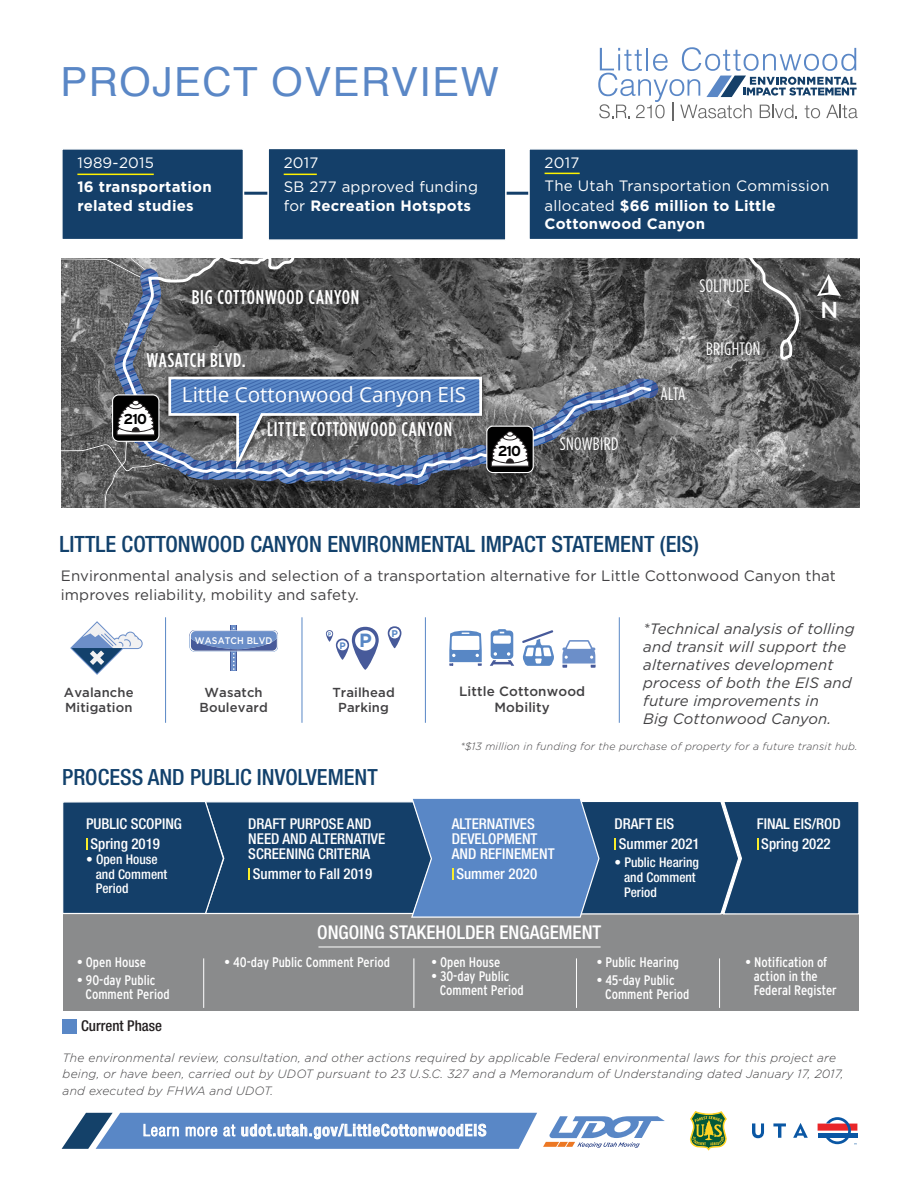
<style>
.page{position:relative;width:918px;height:1188px;background:#fff}
.page>*{position:absolute;margin:0;border:0;box-sizing:border-box;transform-origin:0 0}
.t1{font:40.2px "Helvetica";letter-spacing:.04em;color:#5a87c6}
.t2{font:500 condensed 22.5px "Helvetica Neue";color:#12416c}
.t3{font:500 condensed 22.35px "Helvetica Neue";color:#12416c}
.t4{font:20.7px "Open Sans";color:#fff}
.t5{font:500 19.8px "Gotham Condensed";letter-spacing:.04em;color:#fff}
.t6{font:700 19.05px "Gotham";color:#5887c5}
.t7{font:500 condensed 18.9px "Helvetica Neue";color:#fff}
.t8{font:18px "Gotham Condensed";letter-spacing:.02em;color:#fff}
.t9{font:500 condensed 16.2px "Helvetica Neue LT Std";letter-spacing:.06em;color:#fff}
.t10{font:italic 15px/18px "Gotham";letter-spacing:.01em;color:#424143}
.t11{font:15px/19.5px "Gotham";letter-spacing:.01em;color:#424143}
.t12{font:700 15px/18.1px "Gotham";letter-spacing:.015em;color:#fff}
.t13{font:15px/23.5px "Gotham";letter-spacing:.015em;color:#fff}
.t14{font:500 condensed 14.85px/15px "Helvetica Neue";color:#fff}
.t15{font:500 condensed 14.85px "Helvetica Neue";color:#231f20}
.t16{font:700 14.4px "Interstate";letter-spacing:-.065em;color:#010101}
.t17{font:condensed 13.8px/13.8px "Interstate";color:#fff}
.t18{font:500 condensed 13.35px/14.7px "Helvetica Neue";color:#fff}
.t19{font:500 13.35px/16px "Gotham";letter-spacing:.01em;color:#424143;text-align:center}
.t20{font:500 13.05px/15.6px "Gotham";letter-spacing:.01em;color:#424143;text-align:center}
.t21{font:italic 300 12px/16.5px "Gotham";letter-spacing:.015em;color:#424143}
.t22{font:italic 300 10.5px "Gotham";letter-spacing:.015em;color:#424143}
.t23{font:700 9.75px "Gotham";color:#5887c5}
.t24{font:500 9.6px "Gotham";letter-spacing:.01em;color:#fff;scale:.92 1}
.t25{font:700 9.45px "Gotham";color:#5887c5}
.t26{font:700 5.1px "Gotham";color:#5887c5}
.s1{font-weight:400}
.s2{font-weight:300}
</style>
<div class="page">
<div style="left:63px;top:913px;width:796px;height:98px;background:#8a8b8c"></div>
<hr style="left:203px;top:958px;width:1px;height:50px;background:#fff">
<hr style="left:414px;top:958px;width:1px;height:50px;background:#fff">
<hr style="left:576px;top:958px;width:1px;height:50px;background:#fff">
<hr style="left:719px;top:958px;width:1px;height:50px;background:#fff">
<hr style="left:318px;top:947px;width:283px;height:1px;background:#fff">
<div style="left:63px;top:1019px;width:14px;height:14px;background:#5987c6"></div>
<svg style="left:63px;top:798px;width:796px;height:120px;background:#315984"></svg>
<svg style="left:388px;top:626px;width:13px;height:22px"></svg>
<svg style="left:326px;top:627px;width:53px;height:43px"></svg>
<hr style="left:232px;top:625px;width:4px;height:46px;background:#6c8fc9">
<svg style="left:190px;top:627px;width:88px;height:43px"></svg>
<svg style="left:70px;top:621px;width:73px;height:54px"></svg>
<svg style="left:562px;top:640px;width:33px;height:28px"></svg>
<svg style="left:490px;top:629px;width:24px;height:37px"></svg>
<svg style="left:449px;top:631px;width:33px;height:35px"></svg>
<svg style="left:522px;top:630px;width:32px;height:36px"></svg>
<hr style="left:214px;top:192px;width:371px;height:3px;background:#143f69">
<div style="left:528px;top:148px;width:331px;height:92px;background:#143f69;border:2px solid #fff"></div>
<hr style="left:545px;top:173px;width:35px;height:1px;background:#fff200">
<div style="left:267px;top:148px;width:240px;height:93px;background:#143f69;border:2px solid #fff"></div>
<hr style="left:284px;top:174px;width:33px;height:1px;background:#fff200">
<div style="left:61px;top:148px;width:183px;height:92px;background:#143f69;border:2px solid #fff"></div>
<hr style="left:77px;top:174px;width:77px;height:1px;background:#fff200">
<img style="left:483px;top:259px;width:376px;height:249px">
<svg style="left:483px;top:259px;width:318px;height:222px;background:#67686a"></svg>
<div style="left:486px;top:426px;width:48px;height:47px;border:2px solid #fff;border-radius:6px"></div>
<div style="left:487px;top:427px;width:46px;height:45px;background:#010101;border-radius:6px"></div>
<svg style="left:491px;top:431px;width:38px;height:36px"></svg>
<svg style="left:62px;top:259px;width:421px;height:249px;background:#5f6671"></svg>
<svg style="left:817px;top:274px;width:24px;height:22px"></svg>
<svg style="left:543px;top:1116px;width:122px;height:32px"></svg>
<svg style="left:690px;top:1111px;width:37px;height:40px"></svg>
<svg style="left:752px;top:1123px;width:12px;height:15px"></svg>
<svg style="left:773px;top:1123px;width:13px;height:15px"></svg>
<svg style="left:793px;top:1123px;width:15px;height:15px"></svg>
<div style="left:818px;top:1124px;width:39px;height:7px;background:#e92629"></div>
<div style="left:818px;top:1133px;width:39px;height:5px;background:#0a57a4"></div>
<svg style="left:826px;top:1117px;width:31px;height:27px"></svg>
<svg style="left:62px;top:1113px;width:475px;height:36px;background:#7097ca"></svg>
<hr style="left:165px;top:617px;width:1px;height:106px;background:#5987c6">
<hr style="left:302px;top:617px;width:1px;height:106px;background:#5987c6">
<hr style="left:425px;top:617px;width:1px;height:106px;background:#5987c6">
<hr style="left:619px;top:617px;width:1px;height:106px;background:#5987c6">
<svg style="left:598px;top:47px;width:260px;height:74px"></svg>
<svg style="left:822px;top:302px;width:14px;height:16px"></svg>
<h1 class="t1" style="left:60px;top:51px;width:440px">PROJECT OVERVIEW</h1>
<p class="t13" style="left:77px;top:150px;width:78px">1989-2015</p>
<p class="t12" style="left:77px;top:176px;width:136px;line-height:19.5px">16 transportation related studies</p>
<p class="t13" style="left:284px;top:150px;width:196px;line-height:24px">2017<br>SB 277 approved funding</p>
<p class="t12" style="left:284px;top:196px;width:189px"><span class="s1">for</span> Recreation Hotspots</p>
<h3 class="t5" style="left:192px;top:286px;width:169px">BIG COTTONWOOD CANYON</h3>
<h3 class="t5" style="left:147px;top:349px;width:101px">WASATCH BLVD.</h3>
<h3 class="t4" style="left:182px;top:380px;width:286px">Little Cottonwood Canyon EIS</h3>
<p class="t16" style="left:124px;top:411px;width:25px">210</p>
<h3 class="t5" style="left:267px;top:418px;width:187px">LITTLE COTTONWOOD CANYON</h3>
<p class="t16" style="left:498px;top:443px;width:25px">210</p>
<p class="t13" style="left:545px;top:150px;width:286px">2017<br>The Utah Transportation Commission</p>
<p class="t12" style="left:545px;top:196px;width:233px"><span class="s1">allocated</span> $66 million to Little<br>Cottonwood Canyon</p>
<h3 class="t8" style="left:699px;top:276px;width:52px">SOLITUDE</h3>
<h3 class="t8" style="left:560px;top:433px;width:60px">SNOWBIRD</h3>
<h3 class="t8" style="left:660px;top:383px;width:27px">ALTA</h3>
<h3 class="t8" style="left:706px;top:339px;width:56px">BRIGHTON</h3>
<h2 class="t2" style="left:60px;top:531px;width:641px">LITTLE COTTONWOOD CANYON ENVIRONMENTAL IMPACT STATEMENT (EIS)</h2>
<p class="t11" style="left:61px;top:566px;width:777px">Environmental analysis and selection of a transportation alternative for Little Cottonwood Canyon that improves reliability, mobility and safety.</p>
<p class="t10" style="left:643px;top:619px;width:213px">*Technical analysis of tolling and transit will support the alternatives development process of both the EIS and future improvements in<br>Big Cottonwood Canyon.</p>
<p class="t22" style="left:461px;top:740px;width:398px">*$13 million in funding for the purchase of property for a future transit hub.</p>
<p class="t26" style="left:328px;top:631px;width:5px">P</p>
<p class="t23" style="left:391px;top:628px;width:8px">P</p>
<p class="t25" style="left:339px;top:640px;width:8px">P</p>
<h3 class="t6" style="left:359px;top:629px;width:14px">P</h3>
<p class="t24" style="left:195px;top:635px;width:86px">WASATCH BLVD</p>
<p class="t20" style="left:64px;top:684px;width:71px;text-align:left">Avalanche<br>Mitigation</p>
<p class="t19" style="left:459px;top:683px;width:128px">Little Cottonwood<br>Mobility</p>
<p class="t20" style="left:199px;top:684px;width:70px">Wasatch<br>Boulevard</p>
<p class="t20" style="left:332px;top:684px;width:64px">Trailhead<br>Parking</p>
<h3 class="t3" style="left:62px;top:764px;width:317px">PROCESS AND PUBLIC INVOLVEMENT</h3>
<p class="t14" style="left:91px;top:814px;width:93px;line-height:20px;text-indent:-4px">PUBLIC SCOPING<br>Spring 2019</p>
<p class="t18" style="left:96px;top:852px;width:73px;text-indent:-10px">• Open House and Comment<br>Period</p>
<p class="t14" style="left:248px;top:816px;width:139px">DRAFT PURPOSE AND<br>NEED AND ALTERNATIVE<br>SCREENING CRITERIA</p>
<p class="t14" style="left:253px;top:866px;width:121px">Summer to Fall 2019</p>
<p class="t14" style="left:452px;top:816px;width:104px">ALTERNATIVES<br>DEVELOPMENT<br>AND REFINEMENT</p>
<p class="t14" style="left:456px;top:867px;width:82px">Summer 2020</p>
<h3 class="t7" style="left:317px;top:921px;width:286px">ONGOING STAKEHOLDER ENGAGEMENT</h3>
<p class="t14" style="left:619px;top:814px;width:82px;line-height:20px;text-indent:-4px">DRAFT EIS<br>Summer 2021</p>
<p class="t18" style="left:624px;top:855px;width:76px;text-indent:-10px">• Public Hearing and Comment<br>Period</p>
<p class="t17" style="left:77px;top:956px;width:70px">• Open House</p>
<p class="t17" style="left:86px;top:973px;width:86px;text-indent:-8px">• 90-day Public<br>Comment Period</p>
<p class="t15" style="left:81px;top:1017px;width:82px">Current Phase</p>
<p class="t17" style="left:225px;top:956px;width:167px">• 40-day Public Comment Period</p>
<p class="t17" style="left:431px;top:956px;width:70px">• Open House</p>
<p class="t17" style="left:440px;top:969px;width:86px;text-indent:-8px">• 30-day Public<br>Comment Period</p>
<p class="t17" style="left:597px;top:956px;width:84px">• Public Hearing</p>
<p class="t17" style="left:605px;top:973px;width:86px;text-indent:-8px">• 45-day Public<br>Comment Period</p>
<p class="t14" style="left:757px;top:814px;width:85px;line-height:20px;text-align:center">FINAL EIS/ROD<br>Spring 2022</p>
<p class="t17" style="left:754px;top:956px;width:85px;text-indent:-8px">• Notification of action in the<br>Federal Register</p>
<p class="t21" style="left:63px;top:1049px;width:783px">The environmental review, consultation, and other actions required by applicable Federal environmental laws for this project are being, or have been, carried out by UDOT pursuant to 23 U.S.C. 327 and a Memorandum of Understanding dated January 17, 2017, and executed by FHWA and UDOT.</p>
<h3 class="t9" style="left:143px;top:1120px;width:345px"><span class="s2">Learn more at</span> udot.utah.gov/LittleCottonwoodEIS</h3>
</div>
